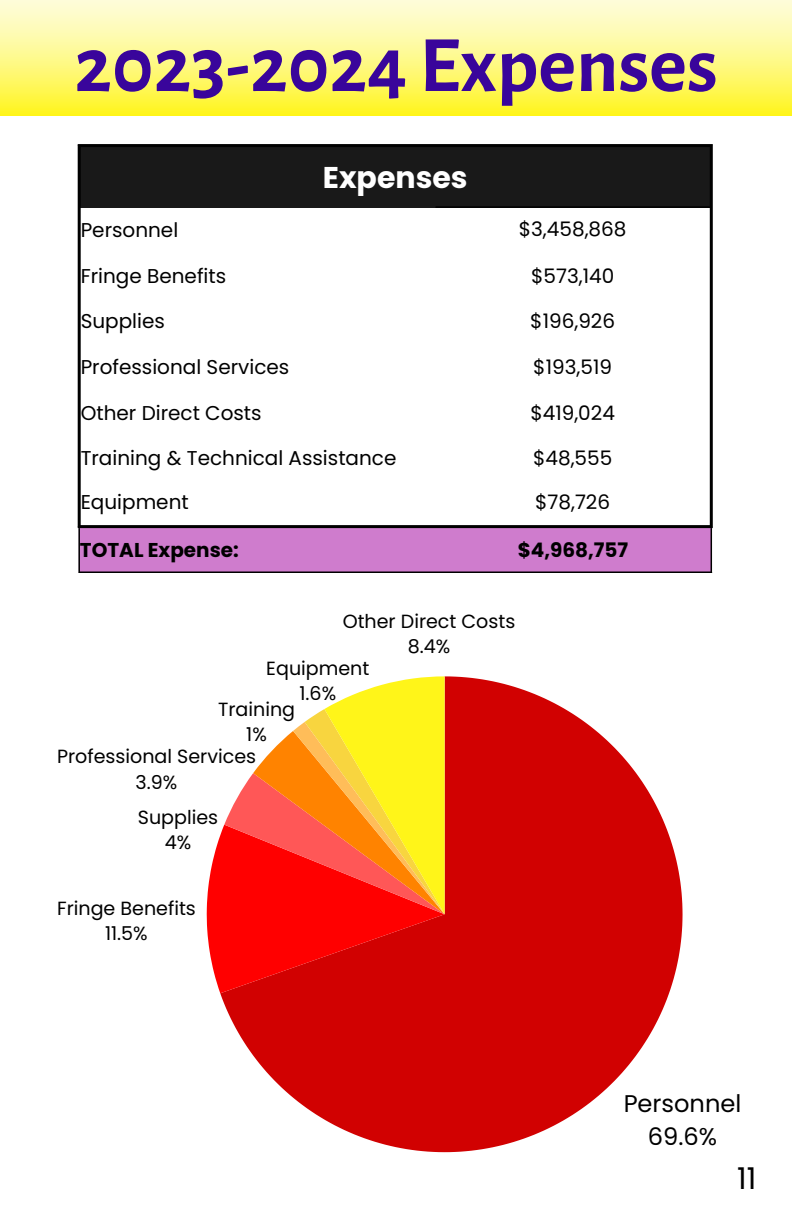
<style>
.page{position:relative;width:792px;height:1224px;background:#fff}
.page>*{position:absolute;margin:0;border:0;box-sizing:border-box;transform-origin:0 0}
.t1{font:700 80px "Alegreya Sans";color:#39059b}
.t2{font:700 30px "Poppins";color:#fff}
.t3{font:30px "Poppins";color:#000}
.t4{font:24.2px/33.4px "Poppins";color:#000;text-align:center}
.t5{font:20px "Poppins";color:#000}
.t6{font:700 20px "Poppins";color:#000}
.t7{font:19px "Poppins";color:#000}
</style>
<div class="page">
<div style="left:0;top:0;width:792px;height:115px;background:linear-gradient(to bottom,#fefde7,#fff529)"></div>
<div style="left:79px;top:145px;width:633px;height:62px;background:#191919"></div>
<div style="left:80px;top:528px;width:631px;height:44px;background:#cf7ccd"></div>
<hr style="left:78px;top:528px;width:2px;height:44px;background:#000">
<hr style="left:711px;top:528px;width:1px;height:44px;background:#000">
<hr style="left:436px;top:206px;width:274px;height:2px;background:#000">
<hr style="left:78px;top:572px;width:634px;height:1px;background:#000">
<hr style="left:78px;top:147px;width:3px;height:378px;background:#000">
<hr style="left:710px;top:147px;width:3px;height:378px;background:#000">
<hr style="left:78px;top:144px;width:635px;height:3px;background:#000">
<hr style="left:78px;top:525px;width:635px;height:3px;background:#000">
<svg style="left:220px;top:676px;width:463px;height:476px;fill:#d10101"></svg>
<svg style="left:207px;top:825px;width:238px;height:168px;background:#eb0b0b"></svg>
<svg style="left:224px;top:676px;width:221px;height:238px"></svg>
<p class="t1" style="left:74px;top:27px;width:645px">2023-2024 Expenses</p>
<h1 class="t2" style="left:323px;top:156px;width:146px">Expenses</h1>
<p class="t5" style="left:81px;top:216px;width:99px">Personnel</p>
<p class="t5" style="left:519px;top:215px;width:109px">$3,458,868</p>
<p class="t5" style="left:81px;top:262px;width:147px">Fringe Benefits</p>
<p class="t5" style="left:531px;top:262px;width:85px">$573,140</p>
<p class="t5" style="left:81px;top:307px;width:86px">Supplies</p>
<p class="t5" style="left:530px;top:307px;width:86px">$196,926</p>
<p class="t5" style="left:81px;top:353px;width:210px">Professional Services</p>
<p class="t5" style="left:533px;top:353px;width:80px">$193,519</p>
<p class="t5" style="left:81px;top:399px;width:183px">Other Direct Costs</p>
<p class="t5" style="left:530px;top:399px;width:86px">$419,024</p>
<p class="t5" style="left:81px;top:444px;width:317px">Training &amp; Technical Assistance</p>
<p class="t5" style="left:533px;top:444px;width:81px">$48,555</p>
<p class="t5" style="left:81px;top:488px;width:110px">Equipment</p>
<p class="t5" style="left:535px;top:488px;width:77px">$78,726</p>
<p class="t6" style="left:80px;top:536px;width:160px">TOTAL Expense:</p>
<p class="t6" style="left:518px;top:536px;width:112px">$4,968,757</p>
<p class="t7" style="left:343px;top:608px;width:174px">Other Direct Costs</p>
<p class="t7" style="left:408px;top:633px;width:44px">8.4%</p>
<p class="t7" style="left:266px;top:655px;width:105px">Equipment</p>
<p class="t7" style="left:299px;top:680px;width:38px">1.6%</p>
<p class="t7" style="left:218px;top:696px;width:79px">Training</p>
<p class="t7" style="left:246px;top:722px;width:22px">1%</p>
<p class="t7" style="left:57px;top:743px;width:201px">Professional Services</p>
<p class="t7" style="left:136px;top:769px;width:43px">3.9%</p>
<p class="t7" style="left:138px;top:804px;width:82px">Supplies</p>
<p class="t7" style="left:165px;top:829px;width:28px">4%</p>
<p class="t7" style="left:57px;top:895px;width:140px">Fringe Benefits</p>
<p class="t7" style="left:105px;top:920px;width:44px">11.5%</p>
<p class="t4" style="left:624px;top:1087px;width:119px">Personnel<br>69.6%</p>
<p class="t3" style="left:737px;top:1158px;width:21px">11</p>
</div>
